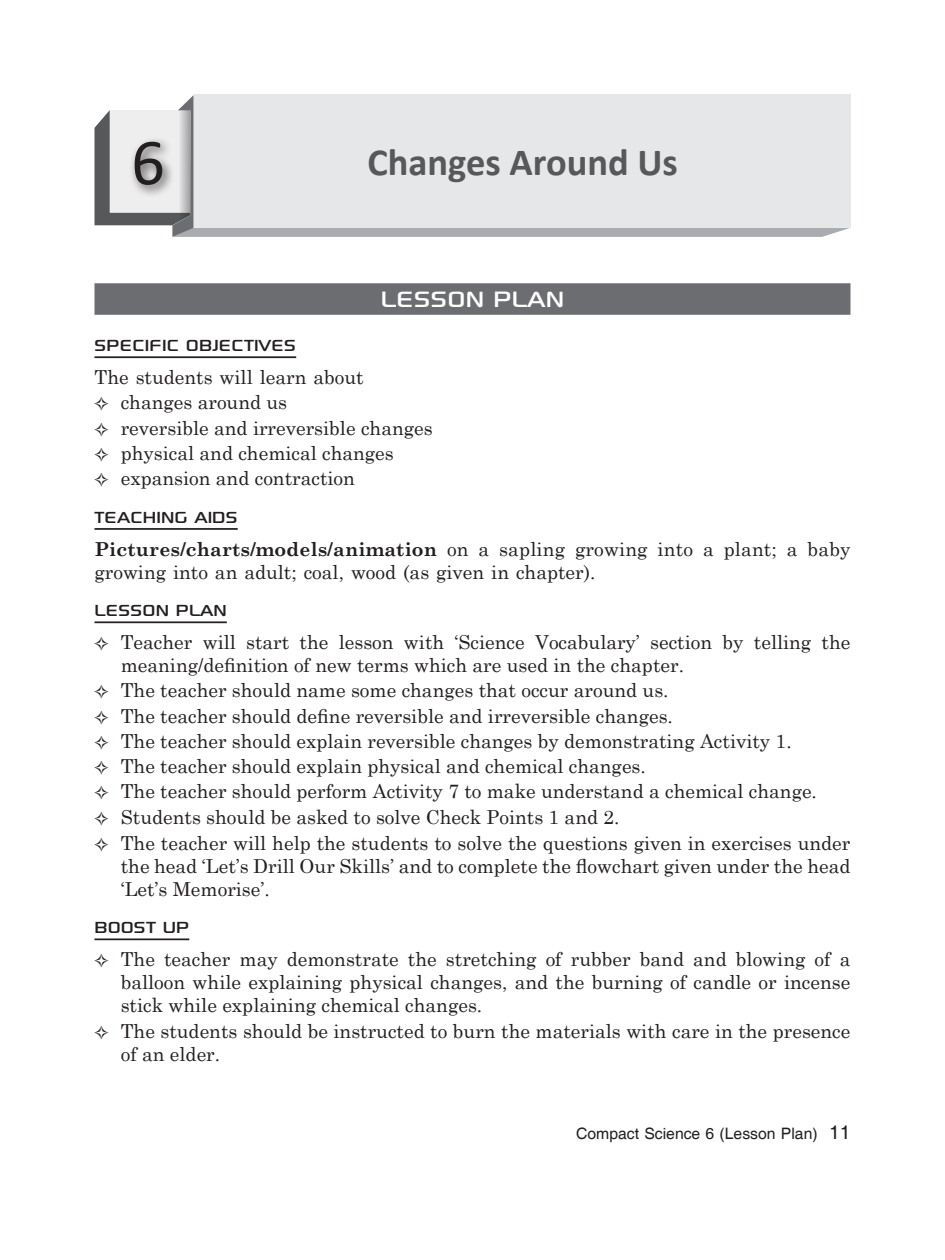
<style>
.page{position:relative;width:945px;height:1260px;background:#fff}
.page>*{position:absolute;margin:0;border:0;box-sizing:border-box;transform-origin:0 0}
.Chapter_Number{font:66.5px "Calibri";color:#231f20}
.Chapter_Name{font:700 38.5px "Calibri";color:#57585a}
.Lesson_Plan{font:31.5px "Sony Sketch EF";color:#fff}
.Heading_2{font:22.75px "Sony Sketch EF";color:#231f20}
.Body{font:19.25px/22.8px "Century Schoolbook";color:#231f20}
.t1{font:15.75px "Helvetica";color:#231f20}
.s1{font-weight:700}
.s2{font-size:19.25px}
</style>
<div class="page">
<svg style="left:95px;top:95px;width:755px;height:142px;background:#dfdfe1"></svg>
<div style="left:129px;top:136px;width:46px;height:62px;background:#231f20;opacity:.75"></div>
<div style="left:94px;top:283px;width:756px;height:32px;background:#6c6d70"></div>
<hr style="left:94px;top:356px;width:202px;height:2px;background:#231f20">
<hr style="left:94px;top:528px;width:144px;height:2px;background:#231f20">
<hr style="left:94px;top:621px;width:133px;height:2px;background:#231f20">
<hr style="left:94px;top:938px;width:95px;height:2px;background:#231f20">
<p class="Chapter_Number" style="left:131px;top:121px;width:35px">6</p>
<p class="Chapter_Name" style="left:367px;top:138px;width:312px">Changes Around Us</p>
<p class="Lesson_Plan" style="left:381px;top:282px;width:185px">LESSON PLAN</p>
<p class="Heading_2" style="left:94px;top:333px;width:203px">SPECIFIC OBJECTIVES</p>
<p class="Body" style="left:94px;top:364px;width:271px">The students will learn about</p>
<p class="Body" style="left:121px;top:389px;width:168px">changes around us</p>
<p class="Body" style="left:121px;top:415px;width:313px">reversible and irreversible changes</p>
<p class="Body" style="left:121px;top:440px;width:275px">physical and chemical changes</p>
<p class="Body" style="left:121px;top:465px;width:236px">expansion and contraction</p>
<p class="Heading_2" style="left:94px;top:505px;width:145px">TEACHING AIDS</p>
<p class="Body" style="left:94px;top:536px;width:758px"><span class="s1">Pictures/charts/models/animation</span> on a sapling growing into a plant; a baby growing into an adult; coal, wood (as given in chapter).</p>
<p class="Heading_2" style="left:94px;top:598px;width:134px">LESSON PLAN</p>
<p class="Body" style="left:121px;top:629px;width:731px">Teacher will start the lesson with ‘Science Vocabulary’ section by telling the meaning/definition of new terms which are used in the chapter.</p>
<p class="Body" style="left:121px;top:677px;width:549px">The teacher should name some changes that occur around us.</p>
<p class="Body" style="left:121px;top:703px;width:554px">The teacher should define reversible and irreversible changes.</p>
<p class="Body" style="left:121px;top:728px;width:672px">The teacher should explain reversible changes by demonstrating Activity 1.</p>
<p class="Body" style="left:121px;top:753px;width:527px">The teacher should explain physical and chemical changes.</p>
<p class="Body" style="left:121px;top:778px;width:698px">The teacher should perform Activity 7 to make understand a chemical change.</p>
<p class="Body" style="left:121px;top:804px;width:500px">Students should be asked to solve Check Points 1 and 2.</p>
<p class="Body" style="left:121px;top:830px;width:731px;text-align:justify">The teacher will help the students to solve the questions given in exercises under the head ‘Let’s Drill Our Skills’ and to complete the flowchart given under the head ‘Let’s Memorise’.</p>
<p class="Heading_2" style="left:94px;top:915px;width:96px">BOOST UP</p>
<p class="Body" style="left:121px;top:946px;width:731px;text-align:justify">The teacher may demonstrate the stretching of rubber band and blowing of a balloon while explaining physical changes, and the burning of candle or incense stick while explaining chemical changes.</p>
<p class="Body" style="left:121px;top:1018px;width:731px">The students should be instructed to burn the materials with care in the presence of an elder.</p>
<p class="t1" style="left:576px;top:1124px;width:276px">Compact Science 6 (Lesson Plan) <span class="s2">11</span></p>
</div>
